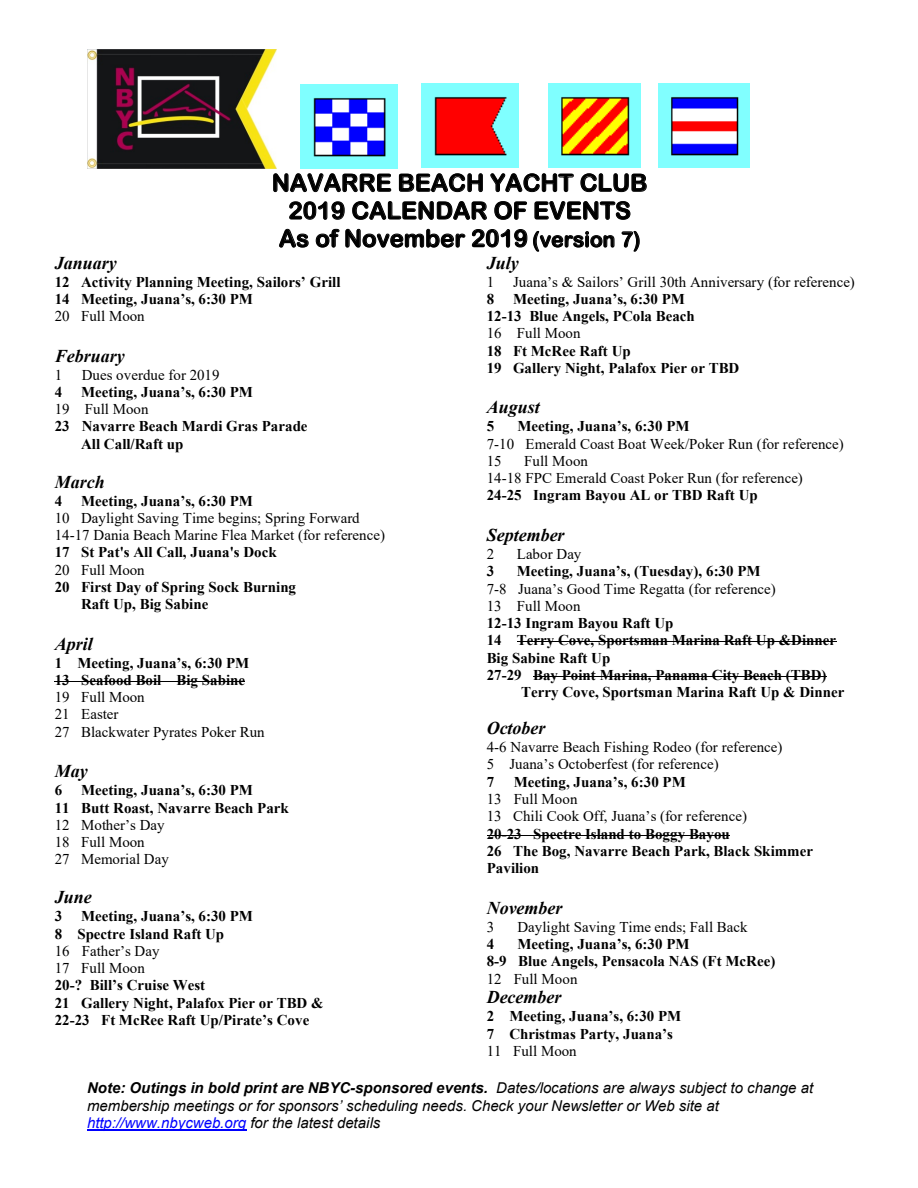
<style>
.page{position:relative;width:918px;height:1188px;background:#fff}
.page>*{position:absolute;margin:0;border:0;box-sizing:border-box;transform-origin:0 0}
.t1{font:24px/27.8px "Arial Rounded MT Bold";color:#000;text-align:center}
.t2{font:italic 700 18px "Times New Roman";color:#000}
.t3{font:700 15px/17.2px "Times New Roman";color:#000}
.t4{font:15px/17.2px "Times New Roman";color:#000}
.t5{font:italic 15px/17.2px "Arial";color:#000}
.s1{font-size:21px}
.s2{font-weight:400}
.s3{font-weight:700}
.s4{color:#00f}
</style>
<div class="page">
<hr style="left:87px;top:1129px;width:159px;height:2px;background:#00f">
<hr style="left:55px;top:681px;width:190px;height:1px;background:#000">
<hr style="left:517px;top:642px;width:319px;height:1px;background:#000">
<hr style="left:533px;top:676px;width:294px;height:1px;background:#000">
<hr style="left:487px;top:835px;width:243px;height:1px;background:#000">
<img style="left:87px;top:49px;width:189px;height:120px">
<img style="left:300px;top:85px;width:98px;height:84px">
<img style="left:422px;top:83px;width:97px;height:85px">
<img style="left:549px;top:83px;width:92px;height:85px">
<img style="left:659px;top:83px;width:90px;height:85px">
<p class="t1" style="left:272px;top:169px;width:377px">NAVARRE BEACH YACHT CLUB<br>2019 CALENDAR OF EVENTS<br>As of November 2019 <span class="s1">(version 7)</span></p>
<p class="t2" style="left:55px;top:250px;width:64px">January</p>
<p class="t3" style="left:55px;top:272px;width:287px">12 Activity Planning Meeting, Sailors’ Grill<br>14 Meeting, Juana’s, 6:30 PM<br><span class="s2">20 Full Moon</span></p>
<p class="t2" style="left:55px;top:343px;width:72px">February</p>
<p class="t4" style="left:55px;top:366px;width:9px">1</p>
<p class="t4" style="left:82px;top:366px;width:139px">Dues overdue for 2019</p>
<p class="t3" style="left:55px;top:383px;width:9px">4</p>
<p class="t3" style="left:81px;top:383px;width:173px">Meeting, Juana’s, 6:30 PM</p>
<p class="t4" style="left:55px;top:400px;width:95px">19 Full Moon</p>
<p class="t3" style="left:55px;top:417px;width:254px">23 Navarre Beach Mardi Gras Parade</p>
<p class="t3" style="left:81px;top:435px;width:104px">All Call/Raft up</p>
<p class="t2" style="left:55px;top:469px;width:51px">March</p>
<p class="t3" style="left:55px;top:492px;width:9px">4</p>
<p class="t3" style="left:81px;top:492px;width:173px">Meeting, Juana’s, 6:30 PM</p>
<p class="t4" style="left:55px;top:509px;width:307px">10 Daylight Saving Time begins; Spring Forward</p>
<p class="t4" style="left:55px;top:526px;width:332px">14-17 Dania Beach Marine Flea Market (for reference)</p>
<p class="t3" style="left:55px;top:543px;width:224px">17 St Pat's All Call, Juana's Dock</p>
<p class="t4" style="left:55px;top:560px;width:92px">20 Full Moon</p>
<p class="t3" style="left:55px;top:578px;width:243px">20 First Day of Spring Sock Burning</p>
<p class="t3" style="left:81px;top:595px;width:129px">Raft Up, Big Sabine</p>
<p class="t2" style="left:55px;top:631px;width:40px">April</p>
<p class="t3" style="left:55px;top:654px;width:211px">1 Meeting, Juana’s, 6:30 PM<br>13 Seafood Boil – Big Sabine<br><span class="s2">19 Full Moon<br>21 Easter<br>27 Blackwater Pyrates Poker Run</span></p>
<p class="t2" style="left:55px;top:759px;width:35px">May</p>
<p class="t3" style="left:55px;top:781px;width:9px">6</p>
<p class="t3" style="left:55px;top:781px;width:236px;text-indent:26px">Meeting, Juana’s, 6:30 PM<br>11 Butt Roast, Navarre Beach Park<br><span class="s2">12 Mother’s Day<br>18 Full Moon<br>27 Memorial Day</span></p>
<p class="t2" style="left:55px;top:885px;width:39px">June</p>
<p class="t3" style="left:55px;top:907px;width:9px">3</p>
<p class="t3" style="left:55px;top:907px;width:270px;text-indent:26px">Meeting, Juana’s, 6:30 PM<br>8 Spectre Island Raft Up<br><span class="s2">16 Father’s Day<br>17 Full Moon<br></span>20-? Bill’s Cruise West<br>21 Gallery Night, Palafox Pier or TBD &amp;<br>22-23 Ft McRee Raft Up/Pirate’s Cove</p>
<p class="t2" style="left:487px;top:250px;width:34px">July</p>
<p class="t4" style="left:487px;top:272px;width:9px">1</p>
<p class="t4" style="left:513px;top:272px;width:343px">Juana’s &amp; Sailors’ Grill 30th Anniversary (for reference)</p>
<p class="t3" style="left:487px;top:290px;width:9px">8</p>
<p class="t3" style="left:487px;top:290px;width:254px;text-indent:26px">Meeting, Juana’s, 6:30 PM<br>12-13 Blue Angels, PCola Beach<br><span class="s2">16 Full Moon<br></span>18 Ft McRee Raft Up<br>19 Gallery Night, Palafox Pier or TBD</p>
<p class="t2" style="left:487px;top:395px;width:55px">August</p>
<p class="t3" style="left:487px;top:417px;width:9px">5</p>
<p class="t4" style="left:487px;top:417px;width:359px;text-indent:31px"><span class="s3">Meeting, Juana’s, 6:30 PM<br></span>7-10 Emerald Coast Boat Week/Poker Run (for reference)<br>15</p>
<p class="t4" style="left:487px;top:452px;width:318px;text-indent:38px">Full Moon<br>14-18 FPC Emerald Coast Poker Run (for reference)<br><span class="s3">24-25 Ingram Bayou AL or TBD Raft Up</span></p>
<p class="t2" style="left:487px;top:522px;width:79px">September</p>
<p class="t4" style="left:487px;top:545px;width:9px">2</p>
<p class="t4" style="left:517px;top:545px;width:66px">Labor Day</p>
<p class="t3" style="left:487px;top:562px;width:9px">3</p>
<p class="t3" style="left:517px;top:562px;width:245px">Meeting, Juana’s, (Tuesday), 6:30 PM</p>
<p class="t4" style="left:487px;top:580px;width:291px">7-8 Juana’s Good Time Regatta (for reference)</p>
<p class="t4" style="left:487px;top:597px;width:95px">13 Full Moon</p>
<p class="t3" style="left:487px;top:614px;width:188px">12-13 Ingram Bayou Raft Up</p>
<p class="t3" style="left:487px;top:631px;width:351px">14 Terry Cove, Sportsman Marina Raft Up &amp;Dinner</p>
<p class="t3" style="left:487px;top:648px;width:125px">Big Sabine Raft Up</p>
<p class="t3" style="left:487px;top:666px;width:341px">27-29 Bay Point Marina, Panama City Beach (TBD)</p>
<p class="t3" style="left:521px;top:683px;width:325px">Terry Cove, Sportsman Marina Raft Up &amp; Dinner</p>
<p class="t2" style="left:487px;top:716px;width:60px">October</p>
<p class="t4" style="left:487px;top:738px;width:297px">4-6 Navarre Beach Fishing Rodeo (for reference)<br>5 Juana’s Octoberfest (for reference)<br><span class="s3">7</span></p>
<p class="t3" style="left:487px;top:773px;width:328px;text-indent:27px">Meeting, Juana’s, 6:30 PM<br><span class="s2">13 Full Moon<br>13 Chili Cook Off, Juana’s (for reference)<br></span>20-23 Spectre Island to Boggy Bayou<br>26 The Bog, Navarre Beach Park, Black Skimmer<br>Pavilion</p>
<p class="t2" style="left:487px;top:895px;width:77px">November</p>
<p class="t4" style="left:487px;top:918px;width:9px">3</p>
<p class="t4" style="left:517px;top:918px;width:232px">Daylight Saving Time ends; Fall Back</p>
<p class="t3" style="left:487px;top:935px;width:9px">4</p>
<p class="t3" style="left:487px;top:935px;width:290px;text-indent:31px">Meeting, Juana’s, 6:30 PM<br>8-9 Blue Angels, Pensacola NAS (Ft McRee)<br><span class="s2">12 Full Moon</span></p>
<p class="t2" style="left:487px;top:985px;width:76px">December</p>
<p class="t3" style="left:487px;top:1007px;width:196px">2 Meeting, Juana’s, 6:30 PM<br>7 Christmas Party, Juana’s<br><span class="s2">11 Full Moon</span></p>
<p class="t5" style="left:87px;top:1080px;width:728px"><span class="s3">Note: Outings in bold print are NBYC-sponsored events.</span> Dates/locations are always subject to change at membership meetings or for sponsors’ scheduling needs. Check your Newsletter or Web site at <span class="s4">http://www.nbycweb.org</span> for the latest details</p>
</div>
